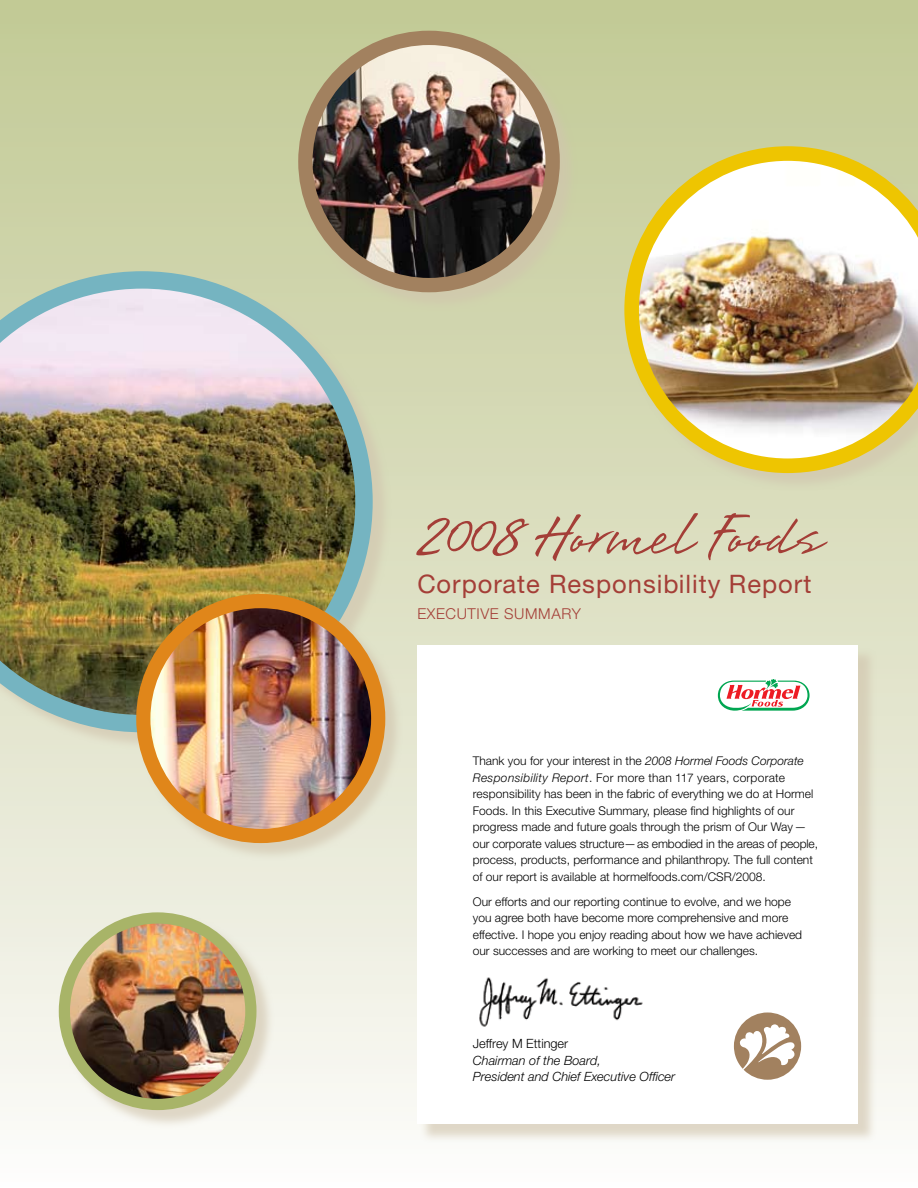
<style>
.page{position:relative;width:918px;height:1188px;background:#fff}
.page>*{position:absolute;margin:0;border:0;box-sizing:border-box;transform-origin:0 0}
.t1{font:72px "Brisa";letter-spacing:-.01em;color:#a43e37}
.t2{font:25.5px "Helvetica Neue";letter-spacing:.04em;color:#a43e37}
.t3{font:300 15px "Helvetica Neue";letter-spacing:.04em;color:#a43e37}
.t4{font:italic 300 12.75px/16.5px "Helvetica Neue";color:#000}
.t5{font:300 12.75px "Helvetica Neue";color:#000}
.t6{font:300 12px/16.5px "Helvetica Neue";color:#000}
.s1{font-size:69px}
.s2{font-style:italic}
</style>
<div class="page">
<div style="left:0;top:0;width:918px;height:1188px;background:linear-gradient(to bottom,#c1c893,#fcfaf8)"></div>
<div style="left:0;top:273px;width:391px;height:478px;background:#d1c5ae;opacity:.65"></div>
<img style="left:0;top:271px;width:373px;height:461px">
<div style="left:138px;top:596px;width:266px;height:265px;background:#d1c5ae;opacity:.65"></div>
<img style="left:143px;top:601px;width:235px;height:235px;border-radius:117px">
<div style="left:136px;top:594px;width:249px;height:249px;border:14px solid #e0861a;border-radius:50%"></div>
<div style="left:300px;top:33px;width:279px;height:278px;background:#d1c5ae;opacity:.65"></div>
<img style="left:305px;top:38px;width:248px;height:247px;border-radius:124px">
<div style="left:298px;top:31px;width:262px;height:261px;border:14px solid #a2815f;border-radius:50%"></div>
<div style="left:420px;top:648px;width:457px;height:495px;background:#d1c5ae;opacity:.65"></div>
<div style="left:417px;top:646px;width:441px;height:478px;background:#fff"></div>
<svg style="left:717px;top:679px;width:93px;height:32px"></svg>
<svg style="left:734px;top:1012px;width:67px;height:68px"></svg>
<div style="left:61px;top:915px;width:214px;height:213px;background:#d1c5ae;opacity:.65"></div>
<img style="left:65px;top:918px;width:186px;height:186px">
<div style="left:59px;top:912px;width:197px;height:198px;border:11px solid #a8b468;border-radius:50%"></div>
<div style="left:627px;top:148px;width:291px;height:343px;background:#d1c5ae;opacity:.65"></div>
<img style="left:624px;top:146px;width:294px;height:327px">
<img style="left:479px;top:977px;width:164px;height:50px">
<h1 class="t1" style="left:417px;top:499px;width:407px"><span class="s1">2008</span> Hormel Foods</h1>
<h2 class="t2" style="left:417px;top:569px;width:396px">Corporate Responsibility Report</h2>
<p class="t3" style="left:417px;top:604px;width:165px">Executive Summary</p>
<p class="t6" style="left:473px;top:753px;width:347px">Thank you for your interest in the <span class="s2">2008 Hormel Foods Corporate Responsibility Report</span>. For more than 117 years, corporate responsibility has been in the fabric of everything we do at Hormel Foods. In this Executive Summary, please find highlights of our progress made and future goals through the prism of Our Way — our corporate values structure — as embodied in the areas of people, process, products, performance and philanthropy. The full content of our report is available at hormelfoods.com/CSR/2008.</p>
<p class="t6" style="left:473px;top:893px;width:331px">Our efforts and our reporting continue to evolve, and we hope you agree both have become more comprehensive and more effective. I hope you enjoy reading about how we have achieved our successes and are working to meet our challenges.</p>
<p class="t5" style="left:473px;top:1036px;width:97px">Jeffrey M Ettinger</p>
<p class="t4" style="left:473px;top:1052px;width:204px">Chairman of the Board,<br>President and Chief Executive Officer</p>
</div>
